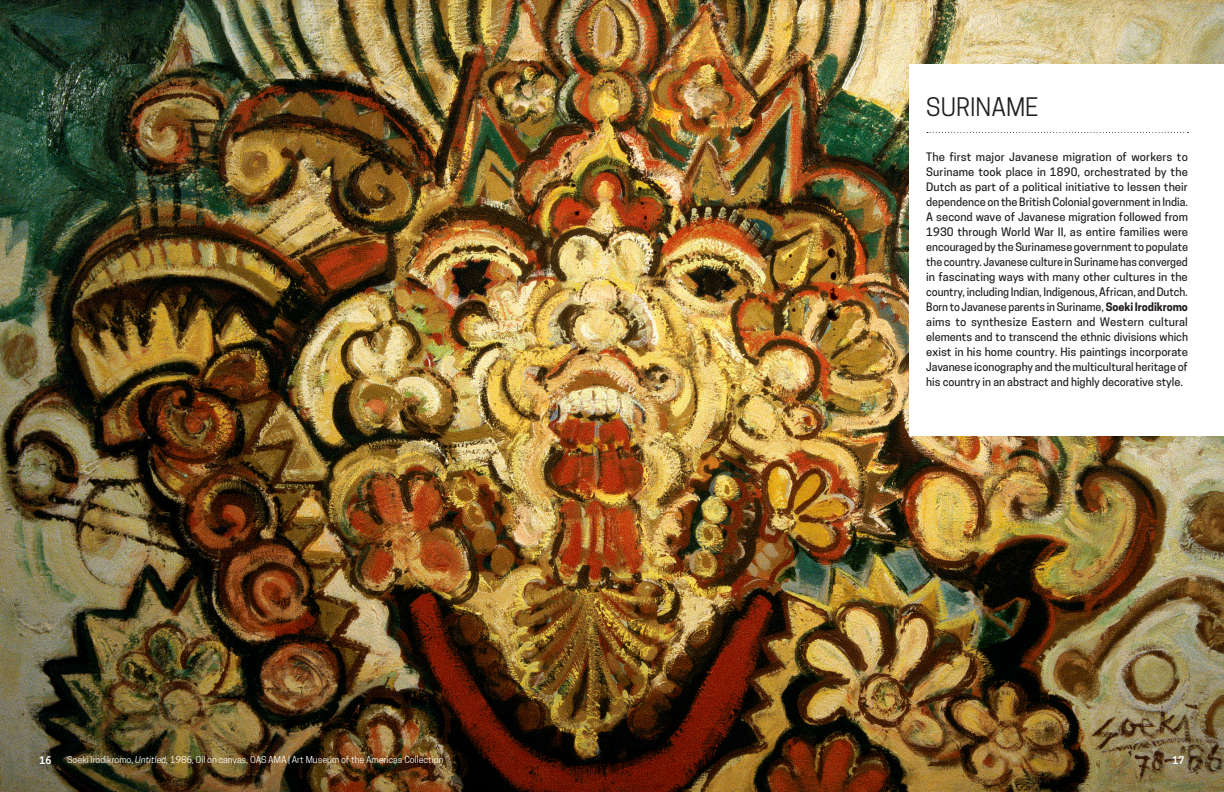
<style>
.page{position:relative;width:1224px;height:792px;background:#fff}
.page>*{position:absolute;margin:0;border:0;box-sizing:border-box;transform-origin:0 0}
.t1{font:24px "Cooper Hewitt";color:#231f20}
.t2{font:500 11px/15px "Cooper Hewitt";color:#231f20;text-align:justify}
.t3{font:600 10px "Cooper Hewitt";color:#fff}
.t4{font:9px "Cooper Hewitt";color:#fff}
.s1{font-weight:700}
.s2{font-style:italic}
</style>
<div class="page">
<img style="left:0;top:0;width:1224px;height:792px">
<div style="left:910px;top:64px;width:314px;height:372px;background:#fff"></div>
<svg style="left:927px;top:132px;width:262px;height:1px"></svg>
<p class="t1" style="left:926px;top:92px;width:114px">SURINAME</p>
<p class="t2" style="left:926px;top:149px;width:263px">The first major Javanese migration of workers to Suriname took place in 1890, orchestrated by the Dutch as part of a political initiative to lessen their dependence on the British Colonial government in India.<br>A second wave of Javanese migration followed from 1930 through World War II, as entire families were encouraged by the Surinamese government to populate the country. Javanese culture in Suriname has converged in fascinating ways with many other cultures in the country, including Indian, Indigenous, African, and Dutch.<br>Born to Javanese parents in Suriname, <span class="s1">Soeki Irodikromo </span>aims to synthesize Eastern and Western cultural elements and to transcend the ethnic divisions which exist in his home country. His paintings incorporate Javanese iconography and the multicultural heritage of his country in an abstract and highly decorative style.</p>
<p class="t3" style="left:40px;top:754px;width:13px">16</p>
<p class="t4" style="left:67px;top:754px;width:378px">Soeki Irodikromo, <span class="s2">Untitled,</span> 1986, Oil on canvas, OAS AMA | Art Museum of the Americas Collection</p>
<p class="t3" style="left:1172px;top:754px;width:13px">17</p>
</div>
